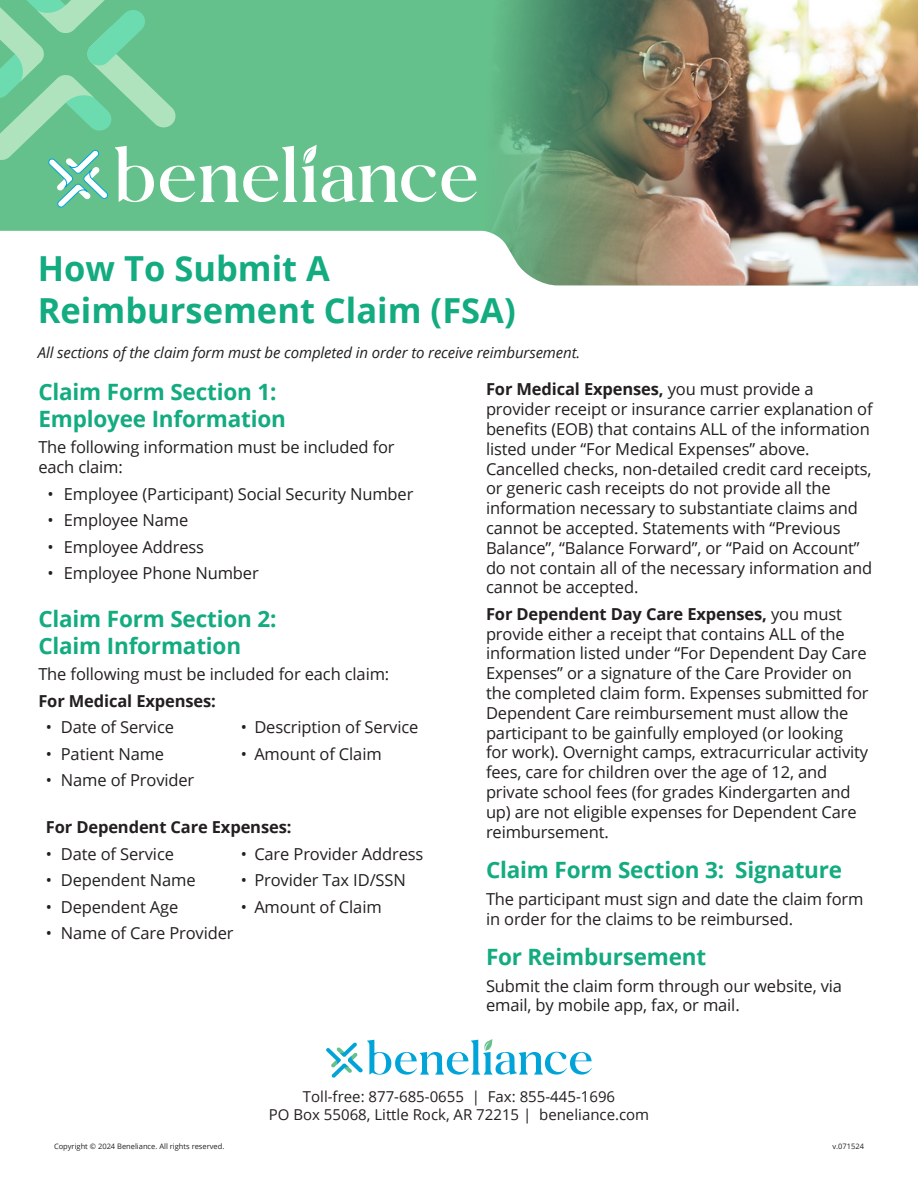
<style>
.page{position:relative;width:918px;height:1188px;background:#fff}
.page>*{position:absolute;margin:0;border:0;box-sizing:border-box;transform-origin:0 0}
.t1{font:700 34.5px "Open Sans";color:#13ab80}
.t2{font:700 22.5px "Open Sans";letter-spacing:-.01em;color:#13ab80}
.t3{font:16.5px/19.8px "Open Sans";letter-spacing:-.01em;color:#231f20}
.t4{font:700 16.5px "Open Sans";letter-spacing:-.01em;color:#231f20}
.t5{font:15px "Open Sans";color:#231f20}
.t6{font:italic 15px "Open Sans";letter-spacing:-.01em;color:#231f20}
.t7{font:7.5px "Open Sans";color:#231f20}
.s1{font-weight:700}
</style>
<div class="page">
<div style="left:0;top:208px;width:476px;height:23px;background:#65c18b"></div>
<img style="left:476px;top:0;width:442px;height:285px">
<svg style="left:0;top:0;width:477px;height:208px;background:#73c897"></svg>
<svg style="left:326px;top:1039px;width:266px;height:39px"></svg>
<p class="t1" style="left:38px;top:244px;width:294px">How To Submit A</p>
<p class="t1" style="left:38px;top:286px;width:479px">Reimbursement Claim (FSA)</p>
<p class="t6" style="left:38px;top:342px;width:544px">All sections of the claim form must be completed in order to receive reimbursement.</p>
<p class="t2" style="left:38px;top:376px;width:240px">Claim Form Section 1:</p>
<p class="t2" style="left:38px;top:403px;width:249px">Employee Information</p>
<p class="t3" style="left:38px;top:437px;width:358px">The following information must be included for each claim:</p>
<p class="t3" style="left:47px;top:484px;width:368px">• Employee (Participant) Social Security Number</p>
<p class="t3" style="left:47px;top:510px;width:143px">• Employee Name</p>
<p class="t3" style="left:47px;top:537px;width:158px">• Employee Address</p>
<p class="t3" style="left:47px;top:563px;width:213px">• Employee Phone Number</p>
<p class="t2" style="left:38px;top:603px;width:240px">Claim Form Section 2:</p>
<p class="t2" style="left:38px;top:630px;width:204px">Claim Information</p>
<p class="t3" style="left:38px;top:664px;width:352px">The following must be included for each claim:</p>
<p class="t4" style="left:38px;top:689px;width:179px">For Medical Expenses:</p>
<p class="t3" style="left:46px;top:717px;width:130px">• Date of Service</p>
<p class="t3" style="left:241px;top:717px;width:179px">• Description of Service</p>
<p class="t3" style="left:46px;top:744px;width:120px">• Patient Name</p>
<p class="t3" style="left:241px;top:744px;width:142px">• Amount of Claim</p>
<p class="t3" style="left:46px;top:770px;width:150px">• Name of Provider</p>
<p class="t4" style="left:46px;top:816px;width:247px">For Dependent Care Expenses:</p>
<p class="t3" style="left:46px;top:844px;width:130px">• Date of Service</p>
<p class="t3" style="left:241px;top:844px;width:184px">• Care Provider Address</p>
<p class="t3" style="left:46px;top:870px;width:151px">• Dependent Name</p>
<p class="t3" style="left:241px;top:870px;width:167px">• Provider Tax ID/SSN</p>
<p class="t3" style="left:46px;top:897px;width:134px">• Dependent Age</p>
<p class="t3" style="left:241px;top:897px;width:142px">• Amount of Claim</p>
<p class="t3" style="left:46px;top:923px;width:189px">• Name of Care Provider</p>
<p class="t3" style="left:486px;top:379px;width:388px"><span class="s1">For Medical Expenses,</span> you must provide a provider receipt or insurance carrier explanation of benefits (EOB) that contains ALL of the information listed under “For Medical Expenses” above.<br>Cancelled checks, non-detailed credit card receipts, or generic cash receipts do not provide all the information necessary to substantiate claims and cannot be accepted. Statements with “Previous Balance”, “Balance Forward”, or “Paid on Account” do not contain all of the necessary information and cannot be accepted.</p>
<p class="t3" style="left:486px;top:604px;width:384px"><span class="s1">For Dependent Day Care Expenses,</span> you must provide either a receipt that contains ALL of the information listed under “For Dependent Day Care Expenses” or a signature of the Care Provider on the completed claim form. Expenses submitted for Dependent Care reimbursement must allow the participant to be gainfully employed (or looking for work). Overnight camps, extracurricular activity fees, care for children over the age of 12, and private school fees (for grades Kindergarten and up) are not eligible expenses for Dependent Care reimbursement.</p>
<p class="t2" style="left:486px;top:854px;width:358px">Claim Form Section 3: Signature</p>
<p class="t3" style="left:486px;top:888px;width:379px">The participant must sign and date the claim form in order for the claims to be reimbursed.</p>
<p class="t2" style="left:486px;top:941px;width:222px">For Reimbursement</p>
<p class="t3" style="left:486px;top:975px;width:358px">Submit the claim form through our website, via email, by mobile app, fax, or mail.</p>
<p class="t5" style="left:303px;top:1086px;width:314px">Toll-free: 877-685-0655 | Fax: 855-445-1696</p>
<p class="t5" style="left:269px;top:1104px;width:382px">PO Box 55068, Little Rock, AR 72215 | beneliance.com</p>
<p class="t7" style="left:54px;top:1142px;width:172px">Copyright © 2024 Beneliance. All rights reserved.</p>
<p class="t7" style="left:833px;top:1142px;width:33px">v.071524</p>
</div>
